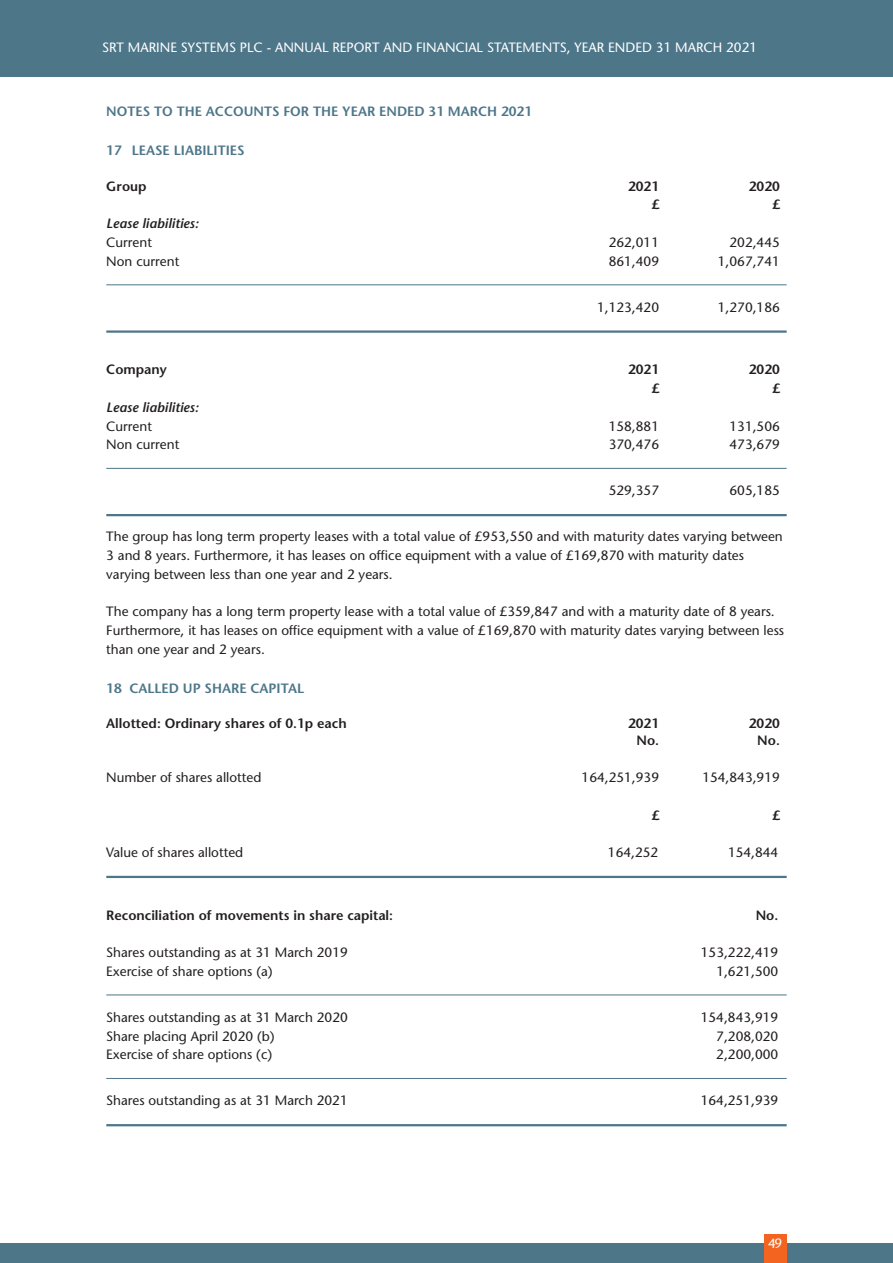
<style>
.page{position:relative;width:893px;height:1263px;background:#fff}
.page>*{position:absolute;margin:0;border:0;box-sizing:border-box;transform-origin:0 0}
.t1{font:13.5px/18.8px "Stone Sans";color:#231f20}
.t2{font:600 13.5px "Stone Sans";color:#231f20}
.t3{font:600 13.5px "Stone Sans";color:#4d7689}
.t4{font:13.5px "Stone Sans";color:#fff}
.t5{font:italic 600 13.5px "Stone Sans";color:#231f20}
</style>
<div class="page">
<div style="left:0;top:1243px;width:893px;height:20px;background:#4d7689"></div>
<div style="left:0;top:0;width:893px;height:77px;background:#4d7689"></div>
<div style="left:764px;top:1234px;width:22px;height:29px;background:#f36421"></div>
<hr style="left:106px;top:284px;width:681px;height:1px;background:#4d7689">
<hr style="left:106px;top:330px;width:681px;height:3px;background:#4d7689">
<hr style="left:106px;top:468px;width:681px;height:1px;background:#4d7689">
<hr style="left:106px;top:514px;width:681px;height:2px;background:#4d7689">
<hr style="left:106px;top:876px;width:681px;height:2px;background:#4d7689">
<hr style="left:106px;top:994px;width:681px;height:1px;background:#4d7689">
<hr style="left:106px;top:1078px;width:681px;height:1px;background:#4d7689">
<hr style="left:106px;top:1124px;width:681px;height:2px;background:#4d7689">
<p class="t4" style="left:102px;top:39px;width:657px">SRT MARINE SYSTEMS PLC - ANNUAL REPORT AND FINANCIAL STATEMENTS, YEAR ENDED 31 MARCH 2021</p>
<p class="t3" style="left:106px;top:104px;width:427px">NOTES TO THE ACCOUNTS FOR THE YEAR ENDED 31 MARCH 2021</p>
<p class="t3" style="left:106px;top:143px;width:140px">17 LEASE LIABILITIES</p>
<p class="t2" style="left:106px;top:178px;width:42px">Group</p>
<p class="t2" style="left:628px;top:178px;width:32px">2021</p>
<p class="t2" style="left:749px;top:178px;width:32px">2020</p>
<p class="t2" style="left:651px;top:197px;width:9px">£</p>
<p class="t2" style="left:772px;top:197px;width:9px">£</p>
<p class="t5" style="left:106px;top:215px;width:94px">Lease liabilities:</p>
<p class="t1" style="left:106px;top:233px;width:47px">Current</p>
<p class="t1" style="left:609px;top:233px;width:52px">262,011</p>
<p class="t1" style="left:729px;top:233px;width:52px">202,445</p>
<p class="t1" style="left:106px;top:252px;width:75px">Non current</p>
<p class="t1" style="left:609px;top:252px;width:52px">861,409</p>
<p class="t1" style="left:718px;top:252px;width:63px">1,067,741</p>
<p class="t1" style="left:597px;top:298px;width:63px">1,123,420</p>
<p class="t1" style="left:718px;top:298px;width:63px">1,270,186</p>
<p class="t2" style="left:106px;top:361px;width:62px">Company</p>
<p class="t2" style="left:628px;top:361px;width:32px">2021</p>
<p class="t2" style="left:749px;top:361px;width:32px">2020</p>
<p class="t2" style="left:651px;top:380px;width:9px">£</p>
<p class="t2" style="left:772px;top:380px;width:9px">£</p>
<p class="t5" style="left:106px;top:399px;width:94px">Lease liabilities:</p>
<p class="t1" style="left:106px;top:416px;width:47px">Current</p>
<p class="t1" style="left:609px;top:416px;width:52px">158,881</p>
<p class="t1" style="left:729px;top:416px;width:52px">131,506</p>
<p class="t1" style="left:106px;top:435px;width:75px">Non current</p>
<p class="t1" style="left:609px;top:435px;width:52px">370,476</p>
<p class="t1" style="left:729px;top:435px;width:52px">473,679</p>
<p class="t1" style="left:609px;top:481px;width:52px">529,357</p>
<p class="t1" style="left:729px;top:481px;width:52px">605,185</p>
<p class="t1" style="left:106px;top:527px;width:678px">The group has long term property leases with a total value of £953,550 and with maturity dates varying between<br>3 and 8 years. Furthermore, it has leases on office equipment with a value of £169,870 with maturity dates varying between less than one year and 2 years.</p>
<p class="t1" style="left:106px;top:602px;width:679px">The company has a long term property lease with a total value of £359,847 and with a maturity date of 8 years.<br>Furthermore, it has leases on office equipment with a value of £169,870 with maturity dates varying between less than one year and 2 years.</p>
<p class="t3" style="left:106px;top:680px;width:199px">18 CALLED UP SHARE CAPITAL</p>
<p class="t2" style="left:106px;top:715px;width:242px">Allotted: Ordinary shares of 0.1p each</p>
<p class="t2" style="left:628px;top:715px;width:32px">2021</p>
<p class="t2" style="left:749px;top:715px;width:32px">2020</p>
<p class="t2" style="left:636px;top:732px;width:24px">No.</p>
<p class="t2" style="left:757px;top:732px;width:24px">No.</p>
<p class="t1" style="left:106px;top:768px;width:157px">Number of shares allotted</p>
<p class="t1" style="left:582px;top:768px;width:79px">164,251,939</p>
<p class="t1" style="left:702px;top:768px;width:79px">154,843,919</p>
<p class="t2" style="left:651px;top:807px;width:9px">£</p>
<p class="t2" style="left:772px;top:807px;width:9px">£</p>
<p class="t1" style="left:106px;top:843px;width:138px">Value of shares allotted</p>
<p class="t1" style="left:608px;top:843px;width:52px">164,252</p>
<p class="t1" style="left:728px;top:843px;width:52px">154,844</p>
<p class="t2" style="left:106px;top:907px;width:288px">Reconciliation of movements in share capital:</p>
<p class="t2" style="left:756px;top:907px;width:24px">No.</p>
<p class="t1" style="left:106px;top:943px;width:243px">Shares outstanding as at 31 March 2019</p>
<p class="t1" style="left:701px;top:943px;width:79px">153,222,419</p>
<p class="t1" style="left:106px;top:962px;width:168px">Exercise of share options (a)</p>
<p class="t1" style="left:716px;top:962px;width:63px">1,621,500</p>
<p class="t1" style="left:106px;top:1008px;width:243px">Shares outstanding as at 31 March 2020</p>
<p class="t1" style="left:701px;top:1008px;width:79px">154,843,919</p>
<p class="t1" style="left:106px;top:1026px;width:170px">Share placing April 2020 (b)</p>
<p class="t1" style="left:716px;top:1026px;width:63px">7,208,020</p>
<p class="t1" style="left:106px;top:1045px;width:168px">Exercise of share options (c)</p>
<p class="t1" style="left:716px;top:1045px;width:63px">2,200,000</p>
<p class="t1" style="left:106px;top:1091px;width:243px">Shares outstanding as at 31 March 2021</p>
<p class="t1" style="left:701px;top:1091px;width:79px">164,251,939</p>
<p class="t4" style="left:768px;top:1236px;width:15px">49</p>
</div>
